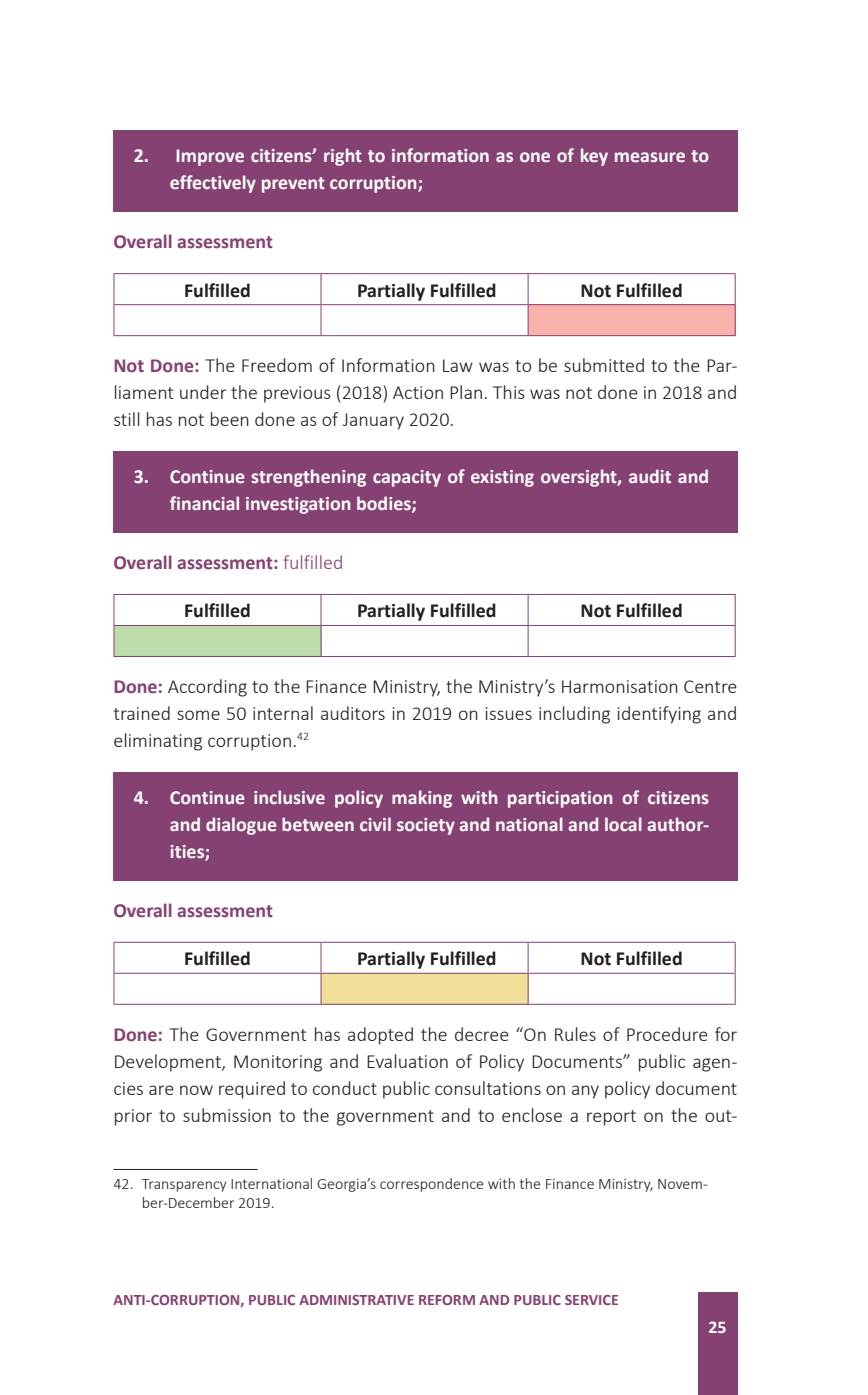
<style>
.page{position:relative;width:868px;height:1395px;background:#fff}
.page>*{position:absolute;margin:0;border:0;box-sizing:border-box;transform-origin:0 0}
.t1{font:300 20px/27px "Calibri";color:#231f20;text-align:justify}
.t2{font:700 20px/27px "Calibri";color:#fff}
.t3{font:700 20px "Calibri";color:#231f20}
.t4{font:700 20px "Calibri";color:#854171}
.t5{font:700 18px "Calibri";color:#fff}
.t6{font:300 16px/19.2px "Calibri";color:#231f20}
.t7{font:700 16px "Calibri";color:#854171}
.s1{font-weight:700;color:#854171}
.s2{font-weight:300}
</style>
<div class="page">
<div style="left:697px;top:1293px;width:40px;height:102px;background:#854171"></div>
<div style="left:113px;top:130px;width:624px;height:82px;background:#854171"></div>
<div style="left:528px;top:305px;width:207px;height:31px;background:#f9b2ac"></div>
<hr style="left:113px;top:274px;width:1px;height:30px;background:#854171">
<hr style="left:113px;top:273px;width:208px;height:1px;background:#854171">
<hr style="left:321px;top:273px;width:207px;height:1px;background:#854171">
<hr style="left:528px;top:273px;width:207px;height:1px;background:#854171">
<hr style="left:320px;top:274px;width:1px;height:30px;background:#854171">
<hr style="left:527px;top:274px;width:1px;height:30px;background:#854171">
<hr style="left:734px;top:274px;width:1px;height:30px;background:#854171">
<hr style="left:113px;top:305px;width:1px;height:30px;background:#854171">
<hr style="left:113px;top:304px;width:208px;height:1px;background:#854171">
<hr style="left:321px;top:304px;width:207px;height:1px;background:#854171">
<hr style="left:320px;top:305px;width:1px;height:30px;background:#854171">
<hr style="left:113px;top:335px;width:208px;height:1px;background:#854171">
<hr style="left:321px;top:335px;width:207px;height:1px;background:#854171">
<hr style="left:527px;top:305px;width:1px;height:30px;background:#854171">
<hr style="left:528px;top:304px;width:207px;height:1px;background:#854171">
<hr style="left:734px;top:305px;width:1px;height:30px;background:#854171">
<hr style="left:528px;top:335px;width:207px;height:1px;background:#854171">
<div style="left:113px;top:451px;width:624px;height:82px;background:#854171"></div>
<div style="left:114px;top:625px;width:207px;height:31px;background:#bdddaa"></div>
<hr style="left:113px;top:595px;width:1px;height:30px;background:#854171">
<hr style="left:113px;top:594px;width:208px;height:1px;background:#854171">
<hr style="left:321px;top:594px;width:207px;height:1px;background:#854171">
<hr style="left:528px;top:594px;width:207px;height:1px;background:#854171">
<hr style="left:320px;top:595px;width:1px;height:30px;background:#854171">
<hr style="left:527px;top:595px;width:1px;height:30px;background:#854171">
<hr style="left:734px;top:595px;width:1px;height:30px;background:#854171">
<hr style="left:113px;top:626px;width:1px;height:30px;background:#854171">
<hr style="left:113px;top:625px;width:208px;height:1px;background:#854171">
<hr style="left:113px;top:656px;width:208px;height:1px;background:#854171">
<hr style="left:320px;top:626px;width:1px;height:30px;background:#854171">
<hr style="left:321px;top:625px;width:207px;height:1px;background:#854171">
<hr style="left:321px;top:656px;width:207px;height:1px;background:#854171">
<hr style="left:527px;top:626px;width:1px;height:30px;background:#854171">
<hr style="left:528px;top:625px;width:207px;height:1px;background:#854171">
<hr style="left:734px;top:626px;width:1px;height:30px;background:#854171">
<hr style="left:528px;top:656px;width:207px;height:1px;background:#854171">
<div style="left:113px;top:772px;width:624px;height:109px;background:#854171"></div>
<div style="left:321px;top:973px;width:207px;height:31px;background:#f0de99"></div>
<hr style="left:113px;top:943px;width:1px;height:30px;background:#854171">
<hr style="left:113px;top:942px;width:208px;height:1px;background:#854171">
<hr style="left:321px;top:942px;width:207px;height:1px;background:#854171">
<hr style="left:528px;top:942px;width:207px;height:1px;background:#854171">
<hr style="left:320px;top:943px;width:1px;height:30px;background:#854171">
<hr style="left:527px;top:943px;width:1px;height:30px;background:#854171">
<hr style="left:734px;top:943px;width:1px;height:30px;background:#854171">
<hr style="left:113px;top:974px;width:1px;height:30px;background:#854171">
<hr style="left:113px;top:973px;width:208px;height:1px;background:#854171">
<hr style="left:113px;top:1004px;width:208px;height:1px;background:#854171">
<hr style="left:320px;top:974px;width:1px;height:30px;background:#854171">
<hr style="left:321px;top:973px;width:207px;height:1px;background:#854171">
<hr style="left:321px;top:1004px;width:207px;height:1px;background:#854171">
<hr style="left:527px;top:974px;width:1px;height:30px;background:#854171">
<hr style="left:528px;top:973px;width:207px;height:1px;background:#854171">
<hr style="left:734px;top:974px;width:1px;height:30px;background:#854171">
<hr style="left:528px;top:1004px;width:207px;height:1px;background:#854171">
<hr style="left:113px;top:1169px;width:144px;height:1px;background:#231f20">
<p class="t2" style="left:170px;top:142px;width:540px;text-indent:-36px">2. Improve citizens’ right to information as one of key measure to effectively prevent corruption;</p>
<p class="t4" style="left:113px;top:227px;width:161px">Overall assessment</p>
<p class="t3" style="left:184px;top:276px;width:68px">Fulfilled</p>
<p class="t3" style="left:357px;top:276px;width:141px">Partially Fulfilled</p>
<p class="t3" style="left:580px;top:276px;width:104px">Not Fulfilled</p>
<p class="t1" style="left:113px;top:352px;width:625px"><span class="s1">Not Done:</span> The Freedom of Information Law was to be submitted to the Par&shy;liament under the previous (2018) Action Plan. This was not done in 2018 and still has not been done as of January 2020.</p>
<p class="t2" style="left:170px;top:463px;width:540px;text-indent:-36px">3. Continue strengthening capacity of existing oversight, audit and financial investigation bodies;</p>
<p class="t4" style="left:113px;top:548px;width:231px">Overall assessment: <span class="s2">fulfilled</span></p>
<p class="t3" style="left:184px;top:597px;width:68px">Fulfilled</p>
<p class="t3" style="left:357px;top:597px;width:141px">Partially Fulfilled</p>
<p class="t3" style="left:580px;top:597px;width:104px">Not Fulfilled</p>
<p class="t1" style="left:113px;top:672px;width:625px"><span class="s1">Done:</span> According to the Finance Ministry, the Ministry’s Harmonisation Centre trained some 50 internal auditors in 2019 on issues including identifying and eliminating corruption.<sup>42</sup></p>
<p class="t2" style="left:170px;top:783px;width:540px;text-align:justify;text-indent:-36px">4. Continue inclusive policy making with participation of citizens and dialogue between civil society and national and local author&shy;ities;</p>
<p class="t4" style="left:113px;top:896px;width:161px">Overall assessment</p>
<p class="t3" style="left:184px;top:944px;width:68px">Fulfilled</p>
<p class="t3" style="left:357px;top:944px;width:141px">Partially Fulfilled</p>
<p class="t3" style="left:580px;top:944px;width:104px">Not Fulfilled</p>
<p class="t1" style="left:113px;top:1020px;width:625px"><span class="s1">Done:</span> The Government has adopted the decree “On Rules of Procedure for Development, Monitoring and Evaluation of Policy Documents” public agen&shy;cies are now required to conduct public consultations on any policy document prior to submission to the government and to enclose a report on the out-</p>
<p class="t6" style="left:142px;top:1173px;width:567px;text-indent:-28px">42. Transparency International Georgia’s correspondence with the Finance Ministry, Novem&shy;ber-December 2019.</p>
<p class="t7" style="left:113px;top:1288px;width:507px">ANTI-CORRUPTION, PUBLIC ADMINISTRATIVE REFORM AND PUBLIC SERVICE</p>
<p class="t5" style="left:708px;top:1313px;width:20px">25</p>
</div>
